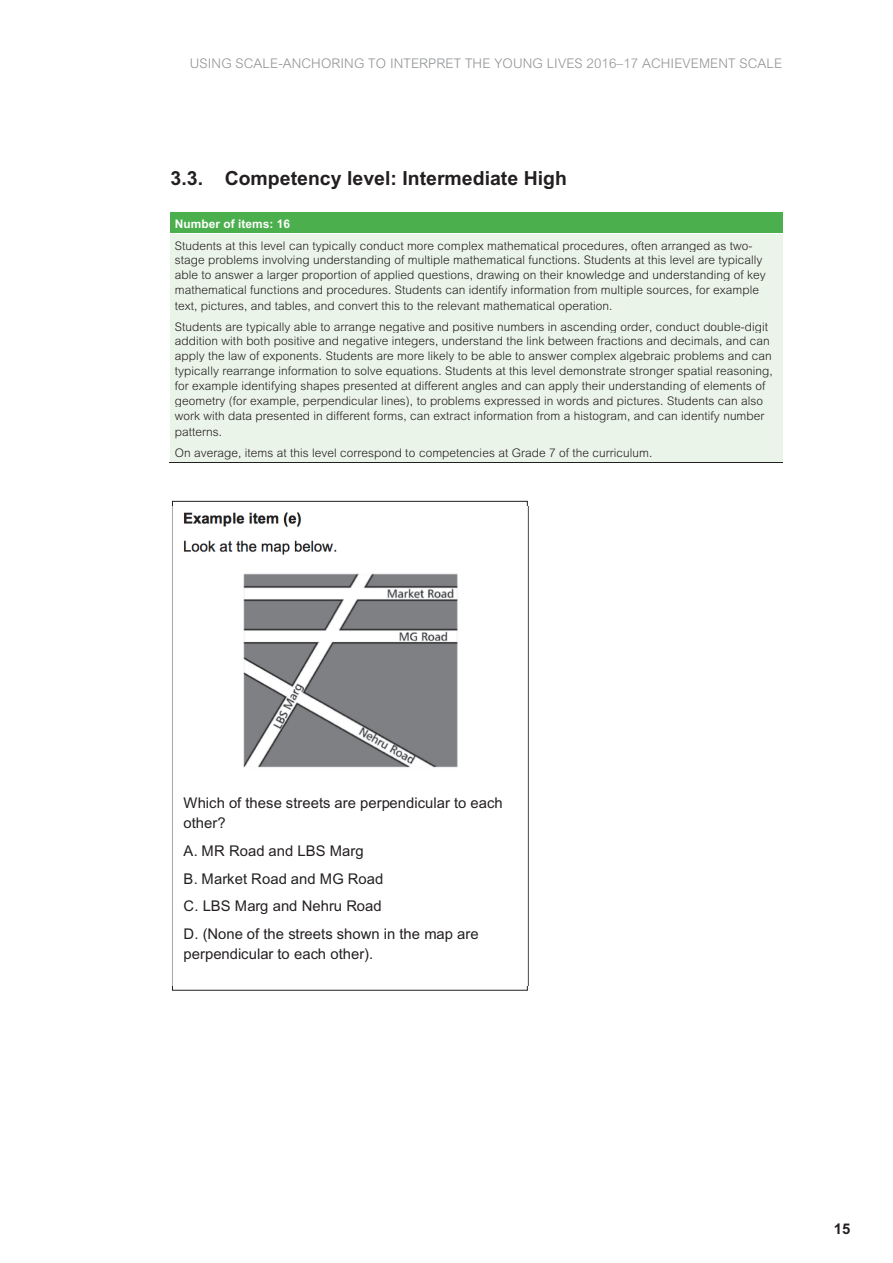
<style>
.page{position:relative;width:893px;height:1263px;background:#fff}
.page>*{position:absolute;margin:0;border:0;box-sizing:border-box;transform-origin:0 0}
.t1{font:700 19.5px "Arial";color:#231f20}
.t2{font:14.7px/27.9px "Arial";letter-spacing:.005em;color:#231f20}
.t3{font:700 14.7px "Arial";color:#231f20}
.t4{font:300 13.35px "Arial";letter-spacing:.01em;color:#919396}
.t5{font:300 11.85px/15px "Arial";letter-spacing:.005em;color:#231f20}
.t6{font:700 11.85px "Arial";letter-spacing:.005em;color:#fff}
</style>
<div class="page">
<div style="left:171px;top:212px;width:612px;height:21px;background:#4baf4e"></div>
<div style="left:171px;top:234px;width:612px;height:18px;background:#ebf4e8"></div>
<div style="left:171px;top:252px;width:612px;height:15px;background:#ebf4e8"></div>
<div style="left:171px;top:267px;width:612px;height:15px;background:#ebf4e8"></div>
<div style="left:171px;top:282px;width:612px;height:15px;background:#ebf4e8"></div>
<div style="left:171px;top:297px;width:612px;height:18px;background:#ebf4e8"></div>
<div style="left:171px;top:315px;width:612px;height:18px;background:#ebf4e8"></div>
<div style="left:171px;top:333px;width:612px;height:15px;background:#ebf4e8"></div>
<div style="left:171px;top:348px;width:612px;height:15px;background:#ebf4e8"></div>
<div style="left:171px;top:363px;width:612px;height:15px;background:#ebf4e8"></div>
<div style="left:171px;top:378px;width:612px;height:15px;background:#ebf4e8"></div>
<div style="left:171px;top:393px;width:612px;height:15px;background:#ebf4e8"></div>
<div style="left:171px;top:408px;width:612px;height:15px;background:#ebf4e8"></div>
<div style="left:171px;top:423px;width:612px;height:18px;background:#ebf4e8"></div>
<div style="left:171px;top:441px;width:612px;height:21px;background:#ebf4e8"></div>
<hr style="left:170px;top:462px;width:613px;height:1px;background:#231f20">
<img style="left:172px;top:507px;width:356px;height:478px">
<p class="t4" style="left:190px;top:56px;width:594px">USING SCALE-ANCHORING TO INTERPRET THE YOUNG LIVES 2016–17 ACHIEVEMENT SCALE</p>
<h1 class="t1" style="left:171px;top:167px;width:398px">3.3. Competency level: Intermediate High</h1>
<p class="t6" style="left:175px;top:217px;width:117px">Number of items: 16</p>
<p class="t5" style="left:175px;top:238px;width:592px">Students at this level can typically conduct more complex mathematical procedures, often arranged as two&shy;stage problems involving understanding of multiple mathematical functions. Students at this level are typically able to answer a larger proportion of applied questions, drawing on their knowledge and understanding of key mathematical functions and procedures. Students can identify information from multiple sources, for example text, pictures, and tables, and convert this to the relevant mathematical operation.</p>
<p class="t5" style="left:175px;top:319px;width:599px">Students are typically able to arrange negative and positive numbers in ascending order, conduct double-digit addition with both positive and negative integers, understand the link between fractions and decimals, and can apply the law of exponents. Students are more likely to be able to answer complex algebraic problems and can typically rearrange information to solve equations. Students at this level demonstrate stronger spatial reasoning, for example identifying shapes presented at different angles and can apply their understanding of elements of geometry (for example, perpendicular lines), to problems expressed in words and pictures. Students can also work with data presented in different forms, can extract information from a histogram, and can identify number patterns.</p>
<p class="t5" style="left:175px;top:445px;width:479px">On average, items at this level correspond to competencies at Grade 7 of the curriculum.</p>
<p class="t2" style="left:184px;top:792px;width:320px;line-height:20.1px">Which of these streets are perpendicular to each other?</p>
<p class="t2" style="left:184px;top:836px;width:296px">A. MR Road and LBS Marg<br>B. Market Road and MG Road<br>C. LBS Marg and Nehru Road<br>D. (None of the streets shown in the map are</p>
<p class="t2" style="left:184px;top:940px;width:191px">perpendicular to each other).</p>
<p class="t3" style="left:834px;top:1220px;width:18px">15</p>
</div>
